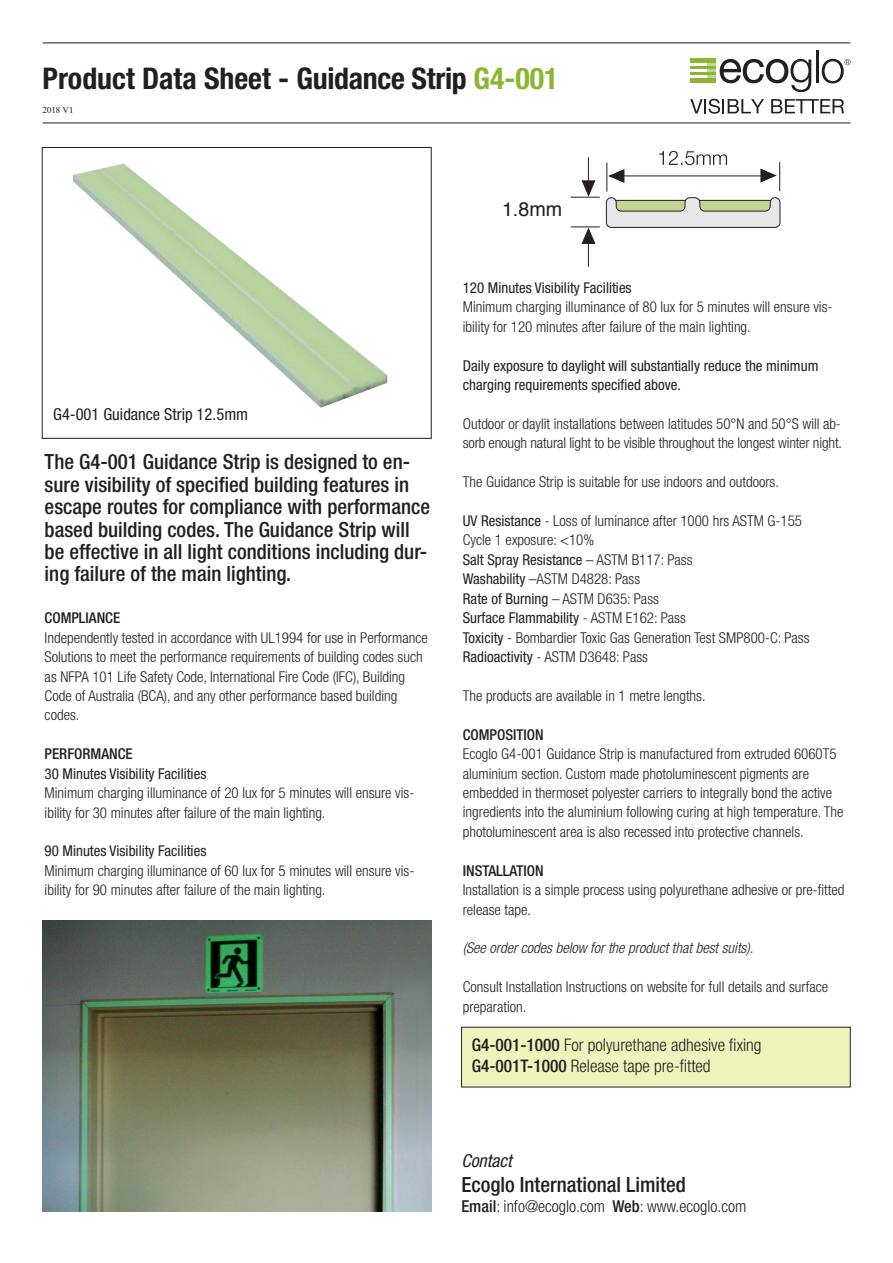
<style>
.page{position:relative;width:893px;height:1263px;background:#fff}
.page>*{position:absolute;margin:0;border:0;box-sizing:border-box;transform-origin:0 0}
.t1{font:700 condensed 29.85px "Helvetica Neue";color:#231f20}
.t2{font:500 condensed 20.85px/22.4px "Helvetica Neue";color:#231f20}
.t3{font:19.8px "Helvetica";color:#231f20}
.t4{font:italic condensed 18px "Helvetica Neue";color:#231f20}
.t5{font:300 condensed 17.4px "Helvetica Neue";color:#231f20}
.t6{font:300 condensed 16.5px "Helvetica Neue";color:#231f20}
.t7{font:condensed 16.5px "Helvetica Neue";color:#231f20}
.t8{font:300 condensed 15px/19.5px "Helvetica Neue";color:#231f20}
.t9{font:condensed 15px/19.5px "Helvetica Neue";color:#231f20}
.t10{font:italic 300 condensed 15px "Helvetica Neue";color:#231f20}
.t11{font:500 condensed 15px "Helvetica Neue";color:#231f20}
.t12{font:9px "Times";color:#231f20}
.s1{color:#8ab634}
.s2{font-weight:400}
.s3{font-weight:300}
.s4{font-weight:500}
</style>
<div class="page">
<div style="left:690px;top:58px;width:26px;height:5px;background:#8ab634"></div>
<div style="left:690px;top:78px;width:26px;height:5px;background:#8ab634"></div>
<hr style="left:690px;top:72px;width:26px;height:3px;background:#8ab634">
<hr style="left:690px;top:66px;width:26px;height:3px;background:#8ab634">
<svg style="left:707px;top:59px;width:104px;height:33px"></svg>
<hr style="left:816px;top:51px;width:2px;height:32px;background:#231f20">
<svg style="left:822px;top:59px;width:28px;height:24px"></svg>
<svg style="left:690px;top:99px;width:74px;height:15px"></svg>
<svg style="left:771px;top:99px;width:73px;height:14px"></svg>
<hr style="left:43px;top:123px;width:807px;height:1px;background:#231f20">
<hr style="left:43px;top:43px;width:807px;height:1px;background:#231f20">
<div style="left:42px;top:147px;width:390px;height:292px;border:1px solid #231f20"></div>
<img style="left:43px;top:921px;width:389px;height:291px">
<div style="left:462px;top:1027px;width:388px;height:60px;background:#f1f3bd"></div>
<hr style="left:588px;top:235px;width:1px;height:32px;background:#231f20">
<svg style="left:571px;top:151px;width:210px;height:94px"></svg>
<img style="left:73px;top:164px;width:314px;height:244px">
<p class="t1" style="left:43px;top:60px;width:517px">Product Data Sheet - Guidance Strip <span class="s1">G4-001</span></p>
<p class="t12" style="left:43px;top:102px;width:32px">2018 V1</p>
<p class="t7" style="left:53px;top:404px;width:197px">G4-001 Guidance Strip 12.5mm</p>
<p class="t2" style="left:45px;top:450px;width:387px">The G4-001 Guidance Strip is designed to en&shy;sure visibility of specified building features in escape routes for compliance with performance based building codes. The Guidance Strip will be effective in all light conditions including dur&shy;ing failure of the main lighting.</p>
<p class="t11" style="left:45px;top:609px;width:77px">COMPLIANCE</p>
<p class="t8" style="left:45px;top:627px;width:385px">Independently tested in accordance with UL1994 for use in Performance Solutions to meet the performance requirements of building codes such as NFPA 101 Life Safety Code, International Fire Code (IFC), Building Code of Australia (BCA), and any other performance based building codes.</p>
<p class="t11" style="left:45px;top:745px;width:90px">PERFORMANCE</p>
<p class="t9" style="left:45px;top:763px;width:163px">30 Minutes Visibility Facilities</p>
<p class="t8" style="left:45px;top:783px;width:371px">Minimum charging illuminance of 20 lux for 5 minutes will ensure vis&shy;ibility for 30 minutes after failure of the main lighting.</p>
<p class="t9" style="left:45px;top:841px;width:163px">90 Minutes Visibility Facilities</p>
<p class="t8" style="left:45px;top:861px;width:371px">Minimum charging illuminance of 60 lux for 5 minutes will ensure vis&shy;ibility for 90 minutes after failure of the main lighting.</p>
<h3 class="t3" style="left:502px;top:193px;width:62px">1.8mm</h3>
<p class="t9" style="left:463px;top:278px;width:170px">120 Minutes Visibility Facilities</p>
<p class="t8" style="left:463px;top:297px;width:371px">Minimum charging illuminance of 80 lux for 5 minutes will ensure vis&shy;ibility for 120 minutes after failure of the main lighting.</p>
<p class="t9" style="left:463px;top:355px;width:357px">Daily exposure to daylight will substantially reduce the minimum charging requirements specified above.</p>
<p class="t8" style="left:463px;top:414px;width:381px">Outdoor or daylit installations between latitudes 50°N and 50°S will ab&shy;sorb enough natural light to be visible throughout the longest winter night.</p>
<p class="t8" style="left:463px;top:472px;width:318px">The Guidance Strip is suitable for use indoors and outdoors.</p>
<p class="t8" style="left:463px;top:511px;width:341px"><span class="s2">UV Resistance</span> - Loss of luminance after 1000 hrs ASTM G-155</p>
<p class="t8" style="left:463px;top:530px;width:133px">Cycle 1 exposure: &lt;10%</p>
<p class="t9" style="left:463px;top:550px;width:231px">Salt Spray Resistance <span class="s3">– ASTM B117: Pass</span></p>
<p class="t8" style="left:463px;top:569px;width:179px"><span class="s2">Washability</span> –ASTM D4828: Pass</p>
<p class="t8" style="left:463px;top:588px;width:198px"><span class="s2">Rate of Burning</span> – ASTM D635: Pass</p>
<p class="t9" style="left:463px;top:608px;width:225px">Surface Flammability <span class="s3">- ASTM E162: Pass</span></p>
<p class="t8" style="left:463px;top:627px;width:348px"><span class="s2">Toxicity</span> - Bombardier Toxic Gas Generation Test SMP800-C: Pass</p>
<p class="t8" style="left:463px;top:647px;width:187px"><span class="s2">Radioactivity</span> - ASTM D3648: Pass</p>
<p class="t8" style="left:463px;top:686px;width:244px">The products are available in 1 metre lengths.</p>
<p class="t11" style="left:463px;top:725px;width:82px">COMPOSITION</p>
<p class="t8" style="left:463px;top:744px;width:382px">Ecoglo G4-001 Guidance Strip is manufactured from extruded 6060T5 aluminium section. Custom made photoluminescent pigments are embedded in thermoset polyester carriers to integrally bond the active ingredients into the aluminium following curing at high temperature. The photoluminescent area is also recessed into protective channels.</p>
<p class="t11" style="left:463px;top:861px;width:82px">INSTALLATION</p>
<p class="t8" style="left:463px;top:880px;width:383px">Installation is a simple process using polyurethane adhesive or pre-fitted release tape.</p>
<p class="t10" style="left:463px;top:939px;width:292px">(See order codes below for the product that best suits).</p>
<p class="t8" style="left:463px;top:977px;width:367px">Consult Installation Instructions on website for full details and surface preparation.</p>
<p class="t5" style="left:472px;top:1035px;width:291px"><span class="s4">G4-001-1000</span> For polyurethane adhesive fixing</p>
<p class="t5" style="left:472px;top:1056px;width:240px"><span class="s4">G4-001T-1000</span> Release tape pre-fitted</p>
<p class="t4" style="left:461px;top:1150px;width:52px">Contact</p>
<p class="t2" style="left:461px;top:1173px;width:226px">Ecoglo International Limited</p>
<p class="t6" style="left:461px;top:1196px;width:287px"><span class="s4">Email</span>: info@ecoglo.com <span class="s4">Web</span>: www.ecoglo.com</p>
</div>
